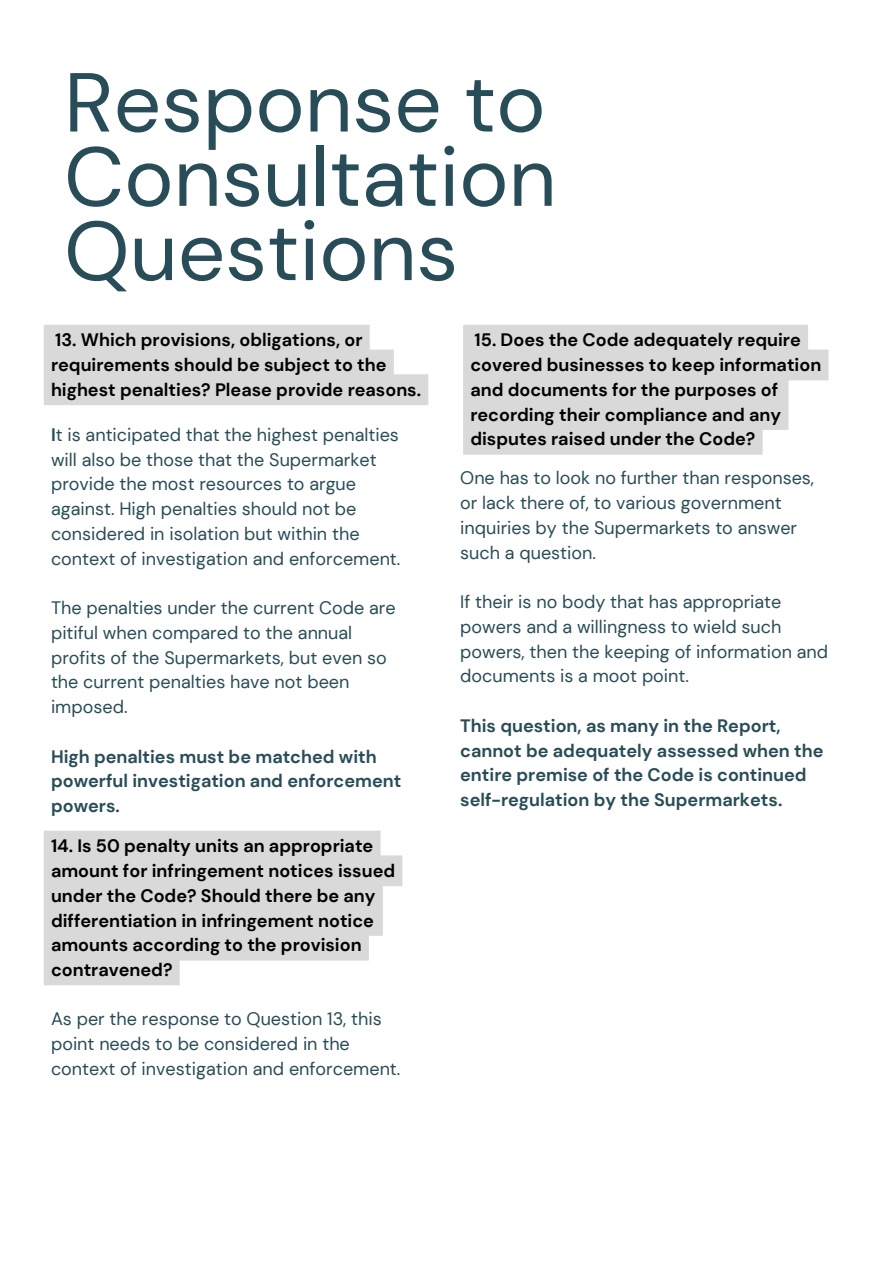
<style>
.page{position:relative;width:894px;height:1264px;background:#fff}
.page>*{position:absolute;margin:0;border:0;box-sizing:border-box;transform-origin:0 0}
.t1{font:83.4px/74.2px "DM Sans";color:#284c58}
.t2{font:18px/24.8px "DM Sans";color:#284c58}
.t3{font:700 18px/24.8px "DM Sans";color:#000}
.t4{font:700 18px/24.8px "DM Sans";color:#284c58}
.s1{font-weight:700}
</style>
<div class="page">
<svg style="left:44px;top:325px;width:384px;height:80px;background:#dbdbdb"></svg>
<svg style="left:44px;top:830px;width:358px;height:155px;background:#dedede"></svg>
<svg style="left:463px;top:325px;width:365px;height:129px;background:#dcdcdc"></svg>
<h1 class="t1" style="left:64px;top:66px;width:493px">Response to<br>Consultation<br>Questions</h1>
<p class="t3" style="left:51px;top:328px;width:371px">13. Which provisions, obligations, or requirements should be subject to the highest penalties? Please provide reasons.</p>
<h2 class="t2" style="left:51px;top:422px;width:351px"><span class="s1">I</span>t is anticipated that the highest penalties will also be those that the Supermarket provide the most resources to argue against. High penalties should not be considered in isolation but within the context of investigation and enforcement.</h2>
<p class="t2" style="left:51px;top:595px;width:346px">The penalties under the current Code are pitiful when compared to the annual profits of the Supermarkets, but even so the current penalties have not been imposed.</p>
<p class="t4" style="left:51px;top:744px;width:352px">High penalties must be matched with powerful investigation and enforcement powers.</p>
<h2 class="t3" style="left:51px;top:833px;width:345px">14. Is 50 penalty units an appropriate amount for infringement notices issued under the Code? Should there be any differentiation in infringement notice amounts according to the provision contravened?</h2>
<p class="t2" style="left:51px;top:1006px;width:351px">As per the response to Question 13, this point needs to be considered in the context of investigation and enforcement.</p>
<p class="t3" style="left:470px;top:328px;width:352px">15. Does the Code adequately require covered businesses to keep information and documents for the purposes of recording their compliance and any disputes raised under the Code?</p>
<h2 class="t2" style="left:460px;top:466px;width:355px">One has to look no further than responses, or lack there of, to various government inquiries by the Supermarkets to answer such a question.</h2>
<h2 class="t2" style="left:460px;top:589px;width:369px">If their is no body that has appropriate powers and a willingness to wield such powers, then the keeping of information and documents is a moot point.</h2>
<h2 class="t4" style="left:460px;top:713px;width:365px">This question, as many in the Report, cannot be adequately assessed when the entire premise of the Code is continued self-regulation by the Supermarkets.</h2>
</div>
